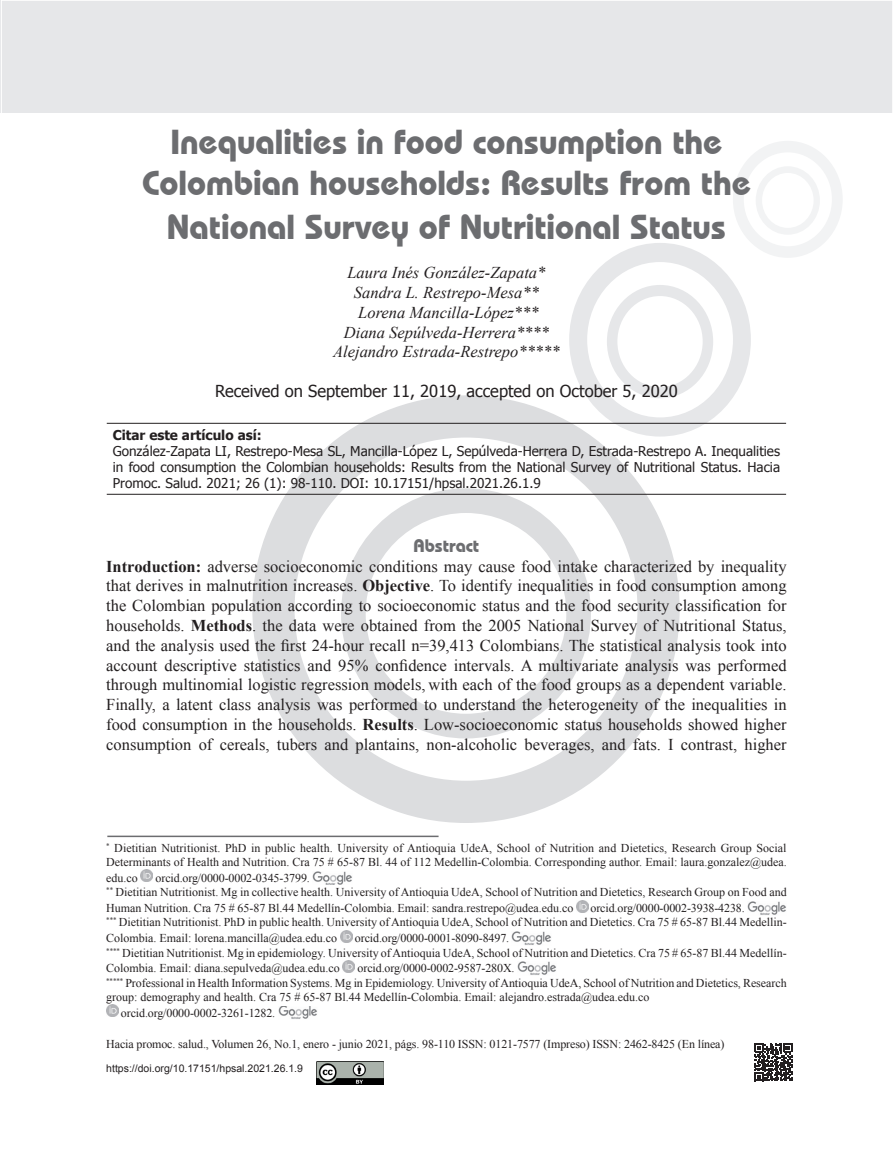
<style>
.page{position:relative;width:893px;height:1149px;background:#fff}
.page>*{position:absolute;margin:0;border:0;box-sizing:border-box;transform-origin:0 0}
.t1{font:700 34.5px/42.3px "Bauhaus IT Cby BT";color:#6c6d70;text-align:center}
.t2{font:700 18px "Bauhaus IT Cby BT";color:#6c6d70}
.t3{font:16.5px/19.8px "Times New Roman";color:#231f20;text-align:justify}
.t4{font:italic 16.5px/19.8px "Times New Roman";color:#231f20;text-align:center}
.t5{font:16.5px "Tahoma";color:#231f20}
.t6{font:13.5px/16.2px "Tahoma";color:#231f20;text-align:justify}
.t7{font:700 13.5px "Tahoma";color:#231f20}
.t8{font:12px/14.4px "Times New Roman";color:#231f20}
.t9{font:10.5px "Arial";color:#231f20}
.s1{font-weight:700}
</style>
<div class="page">
<div style="left:0;top:0;width:893px;height:113px;background:#e6e7e9"></div>
<div style="left:569px;top:243px;width:182px;height:193px;background:#e6e7e9;border-radius:50%"></div>
<div style="left:587px;top:262px;width:146px;height:155px;background:#fff;border-radius:50%"></div>
<div style="left:607px;top:285px;width:106px;height:113px;background:#e6e7e9;border-radius:50%"></div>
<div style="left:617px;top:296px;width:86px;height:91px;background:#fff;border-radius:50%"></div>
<div style="left:252px;top:395px;width:428px;height:427px;background:#dcdddf;border-radius:50%"></div>
<div style="left:295px;top:437px;width:342px;height:343px;background:#fff;border-radius:50%"></div>
<div style="left:341px;top:488px;width:250px;height:250px;background:#dcdddf;border-radius:50%"></div>
<div style="left:366px;top:513px;width:200px;height:200px;background:#fff;border-radius:50%"></div>
<div style="left:733px;top:141px;width:110px;height:117px;background:#f2f3f4;border-radius:50%"></div>
<div style="left:744px;top:152px;width:88px;height:94px;background:#fff;border-radius:50%"></div>
<div style="left:756px;top:166px;width:64px;height:69px;background:#f2f3f4;border-radius:50%"></div>
<div style="left:762px;top:173px;width:52px;height:55px;background:#fff;border-radius:50%"></div>
<svg style="left:754px;top:1043px;width:38px;height:37px"></svg>
<svg style="left:141px;top:869px;width:12px;height:12px"></svg>
<img style="left:313px;top:871px;width:39px;height:13px">
<svg style="left:576px;top:900px;width:12px;height:11px"></svg>
<img style="left:747px;top:901px;width:39px;height:13px">
<svg style="left:340px;top:930px;width:12px;height:11px"></svg>
<img style="left:512px;top:931px;width:39px;height:13px">
<svg style="left:343px;top:960px;width:12px;height:11px"></svg>
<img style="left:517px;top:961px;width:39px;height:13px">
<svg style="left:106px;top:1004px;width:12px;height:12px"></svg>
<img style="left:278px;top:1006px;width:39px;height:13px">
<hr style="left:107px;top:423px;width:679px;height:1px;background:#231f20">
<hr style="left:107px;top:493px;width:679px;height:1px;background:#231f20">
<hr style="left:107px;top:835px;width:332px;height:1px;background:#6c6d70">
<img style="left:317px;top:1061px;width:66px;height:23px">
<h1 class="t1" style="left:142px;top:120px;width:610px">Inequalities in food consumption the<br>Colombian households: Results from the<br>National Survey of Nutritional Status</h1>
<h3 class="t4" style="left:333px;top:262px;width:228px">Laura Inés González-Zapata*<br>Sandra L. Restrepo-Mesa**<br>Lorena Mancilla-López***<br>Diana Sepúlveda-Herrera****<br>Alejandro Estrada-Restrepo*****</h3>
<h3 class="t5" style="left:215px;top:380px;width:464px">Received on September 11, 2019, accepted on October 5, 2020</h3>
<p class="t7" style="left:113px;top:425px;width:150px">Citar este artículo así:</p>
<p class="t6" style="left:113px;top:442px;width:669px">González-Zapata LI, Restrepo-Mesa SL, Mancilla-López L, Sepúlveda-Herrera D, Estrada-Restrepo A. Inequalities in food consumption the Colombian households: Results from the National Survey of Nutritional Status. Hacia Promoc. Salud. 2021; 26 (1): 98-110. DOI: 10.17151/hpsal.2021.26.1.9</p>
<h2 class="t2" style="left:414px;top:534px;width:67px">Abstract</h2>
<p class="t3" style="left:106px;top:555px;width:682px"><span class="s1">Introduction:</span> adverse socioeconomic conditions may cause food intake characterized by inequality that derives in malnutrition increases. <span class="s1">Objective</span>. To identify inequalities in food consumption among the Colombian population according to socioeconomic status and the food security classification for households. <span class="s1">Methods</span>. the data were obtained from the 2005 National Survey of Nutritional Status, and the analysis used the first 24-hour recall n=39,413 Colombians. The statistical analysis took into account descriptive statistics and 95% confidence intervals. A multivariate analysis was performed through multinomial logistic regression models, with each of the food groups as a dependent variable.<br>Finally, a latent class analysis was performed to understand the heterogeneity of the inequalities in food consumption in the households. <span class="s1">Results</span>. Low-socioeconomic status households showed higher consumption of cereals, tubers and plantains, non-alcoholic beverages, and fats. I contrast, higher</p>
<p class="t8" style="left:106px;top:840px;width:682px"><sup>*</sup> Dietitian Nutritionist. PhD in public health. University of Antioquia UdeA, School of Nutrition and Dietetics, Research Group Social<br>Determinants of Health and Nutrition. Cra 75 # 65-87 Bl. 44 of 112 Medellin-Colombia. Corresponding author. Email: laura.gonzalez@udea.</p>
<p class="t8" style="left:106px;top:870px;width:33px">edu.co</p>
<p class="t8" style="left:106px;top:870px;width:682px;text-indent:49px">orcid.org/0000-0002-0345-3799.<br><sup>**</sup> Dietitian Nutritionist. Mg in collective health. University of Antioquia UdeA, School of Nutrition and Dietetics, Research Group on Food and</p>
<p class="t8" style="left:106px;top:900px;width:469px">Human Nutrition. Cra 75 # 65-87 Bl.44 Medellín-Colombia. Email: sandra.restrepo@udea.edu.co</p>
<p class="t8" style="left:106px;top:900px;width:682px;text-indent:484px">orcid.org/0000-0002-3938-4238.<br><sup>***</sup> Dietitian Nutritionist. PhD in public health. University of Antioquia UdeA, School of Nutrition and Dietetics. Cra 75 # 65-87 Bl.44 Medellin-</p>
<p class="t8" style="left:106px;top:930px;width:233px">Colombia. Email: lorena.mancilla@udea.edu.co</p>
<p class="t8" style="left:106px;top:930px;width:682px;text-indent:249px">orcid.org/0000-0001-8090-8497.<br><sup>****</sup> Dietitian Nutritionist. Mg in epidemiology. University of Antioquia UdeA, School of Nutrition and Dietetics. Cra 75 # 65-87 Bl.44 Medellín-</p>
<p class="t8" style="left:106px;top:960px;width:235px">Colombia. Email: diana.sepulveda@udea.edu.co</p>
<p class="t8" style="left:106px;top:960px;width:682px;text-indent:251px">orcid.org/0000-0002-9587-280X.<br><sup>*****</sup> Professional in Health Information Systems. Mg in Epidemiology. University of Antioquia UdeA, School of Nutrition and Dietetics, Research group: demography and health. Cra 75 # 65-87 Bl.44 Medellín-Colombia. Email: alejandro.estrada@udea.edu.co</p>
<p class="t8" style="left:121px;top:1004px;width:156px">orcid.org/0000-0002-3261-1282.</p>
<p class="t8" style="left:106px;top:1036px;width:620px">Hacia promoc. salud., Volumen 26, No.1, enero - junio 2021, págs. 98-110 ISSN: 0121-7577 (Impreso) ISSN: 2462-8425 (En línea)</p>
<p class="t9" style="left:106px;top:1060px;width:198px">https://doi.org/10.17151/hpsal.2021.26.1.9</p>
</div>
